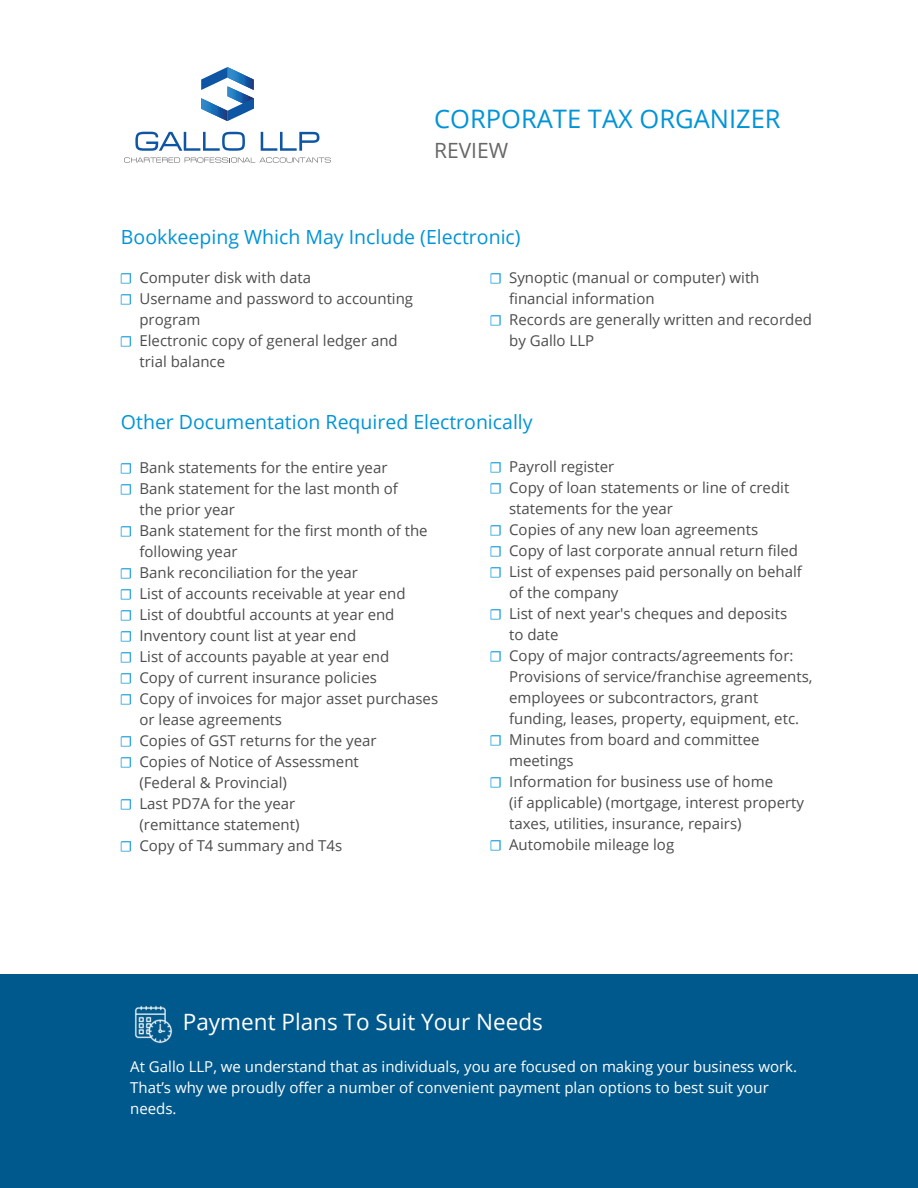
<style>
.page{position:relative;width:918px;height:1188px;background:#fff}
.page>*{position:absolute;margin:0;border:0;box-sizing:border-box;transform-origin:0 0}
.t1{font:25.5px "Open Sans";color:#0094d7}
.t2{font:22.5px "Open Sans";color:#fff}
.t3{font:21px "Open Sans";color:#67676a}
.t4{font:19.5px "Open Sans";color:#0094d7}
.t5{font:15px/21px "Open Sans";color:#4b4c4d}
.t6{font:15px/21px "Open Sans";color:#fff}
.s1{font-family:"Minion Pro";color:#0094d7}
</style>
<div class="page">
<div style="left:0;top:975px;width:918px;height:213px;background:#00598c"></div>
<img style="left:134px;top:1006px;width:38px;height:38px">
<svg style="left:201px;top:67px;width:53px;height:54px"></svg>
<svg style="left:124px;top:158px;width:207px;height:5px"></svg>
<svg style="left:135px;top:132px;width:184px;height:19px"></svg>
<p class="t1" style="left:434px;top:101px;width:348px">CORPORATE TAX ORGANIZER</p>
<p class="t3" style="left:434px;top:136px;width:76px">REVIEW</p>
<p class="t4" style="left:121px;top:224px;width:401px">Bookkeeping Which May Include (Electronic)</p>
<p class="t5" style="left:120px;top:267px;width:193px"><span class="s1">☐</span> Computer disk with data</p>
<p class="t5" style="left:120px;top:288px;width:295px"><span class="s1">☐</span> Username and password to accounting</p>
<p class="t5" style="left:139px;top:309px;width:63px">program</p>
<p class="t5" style="left:120px;top:330px;width:279px"><span class="s1">☐</span> Electronic copy of general ledger and</p>
<p class="t5" style="left:139px;top:351px;width:87px">trial balance</p>
<p class="t5" style="left:490px;top:267px;width:271px"><span class="s1">☐</span> Synoptic (manual or computer) with</p>
<p class="t5" style="left:509px;top:288px;width:147px">financial information</p>
<p class="t5" style="left:490px;top:309px;width:324px"><span class="s1">☐</span> Records are generally written and recorded</p>
<p class="t5" style="left:509px;top:330px;width:87px">by Gallo LLP</p>
<p class="t4" style="left:121px;top:409px;width:413px">Other Documentation Required Electronically</p>
<p class="t5" style="left:120px;top:457px;width:269px"><span class="s1">☐</span> Bank statements for the entire year</p>
<p class="t5" style="left:120px;top:478px;width:280px"><span class="s1">☐</span> Bank statement for the last month of</p>
<p class="t5" style="left:139px;top:499px;width:97px">the prior year</p>
<p class="t5" style="left:120px;top:520px;width:309px"><span class="s1">☐</span> Bank statement for the first month of the</p>
<p class="t5" style="left:139px;top:541px;width:100px">following year</p>
<p class="t5" style="left:120px;top:562px;width:240px"><span class="s1">☐</span> Bank reconciliation for the year</p>
<p class="t5" style="left:120px;top:583px;width:287px"><span class="s1">☐</span> List of accounts receivable at year end</p>
<p class="t5" style="left:120px;top:604px;width:276px"><span class="s1">☐</span> List of doubtful accounts at year end</p>
<p class="t5" style="left:120px;top:625px;width:238px"><span class="s1">☐</span> Inventory count list at year end</p>
<p class="t5" style="left:120px;top:646px;width:271px"><span class="s1">☐</span> List of accounts payable at year end</p>
<p class="t5" style="left:120px;top:667px;width:258px"><span class="s1">☐</span> Copy of current insurance policies</p>
<p class="t5" style="left:120px;top:688px;width:320px"><span class="s1">☐</span> Copy of invoices for major asset purchases</p>
<p class="t5" style="left:139px;top:709px;width:144px">or lease agreements</p>
<p class="t5" style="left:120px;top:730px;width:258px"><span class="s1">☐</span> Copies of GST returns for the year</p>
<p class="t5" style="left:120px;top:751px;width:240px"><span class="s1">☐</span> Copies of Notice of Assessment</p>
<p class="t5" style="left:139px;top:772px;width:149px">(Federal &amp; Provincial)</p>
<p class="t5" style="left:120px;top:793px;width:177px"><span class="s1">☐</span> Last PD7A for the year</p>
<p class="t5" style="left:139px;top:814px;width:162px">(remittance statement)</p>
<p class="t5" style="left:120px;top:835px;width:224px"><span class="s1">☐</span> Copy of T4 summary and T4s</p>
<p class="t5" style="left:490px;top:456px;width:126px"><span class="s1">☐</span> Payroll register</p>
<p class="t5" style="left:490px;top:477px;width:301px"><span class="s1">☐</span> Copy of loan statements or line of credit</p>
<p class="t5" style="left:509px;top:498px;width:165px">statements for the year</p>
<p class="t5" style="left:490px;top:519px;width:270px"><span class="s1">☐</span> Copies of any new loan agreements</p>
<p class="t5" style="left:490px;top:540px;width:310px"><span class="s1">☐</span> Copy of last corporate annual return filed</p>
<p class="t5" style="left:490px;top:561px;width:314px"><span class="s1">☐</span> List of expenses paid personally on behalf</p>
<p class="t5" style="left:509px;top:582px;width:111px">of the company</p>
<p class="t5" style="left:490px;top:603px;width:299px"><span class="s1">☐</span> List of next year's cheques and deposits</p>
<p class="t5" style="left:509px;top:624px;width:51px">to date</p>
<p class="t5" style="left:509px;top:645px;width:305px;text-indent:-20px"><span class="s1">☐</span> Copy of major contracts/agreements for:<br>Provisions of service/franchise agreements,</p>
<p class="t5" style="left:509px;top:687px;width:251px">employees or subcontractors, grant</p>
<p class="t5" style="left:509px;top:708px;width:291px">funding, leases, property, equipment, etc.</p>
<p class="t5" style="left:490px;top:729px;width:271px"><span class="s1">☐</span> Minutes from board and committee</p>
<p class="t5" style="left:509px;top:750px;width:66px">meetings</p>
<p class="t5" style="left:490px;top:771px;width:285px"><span class="s1">☐</span> Information for business use of home</p>
<p class="t5" style="left:509px;top:792px;width:296px">(if applicable) (mortgage, interest property</p>
<p class="t5" style="left:509px;top:813px;width:234px">taxes, utilities, insurance, repairs)</p>
<p class="t5" style="left:490px;top:834px;width:186px"><span class="s1">☐</span> Automobile mileage log</p>
<p class="t2" style="left:183px;top:1006px;width:362px">Payment Plans To Suit Your Needs</p>
<p class="t6" style="left:130px;top:1056px;width:668px">At Gallo LLP, we understand that as individuals, you are focused on making your business work.<br>That’s why we proudly offer a number of convenient payment plan options to best suit your needs.</p>
</div>
